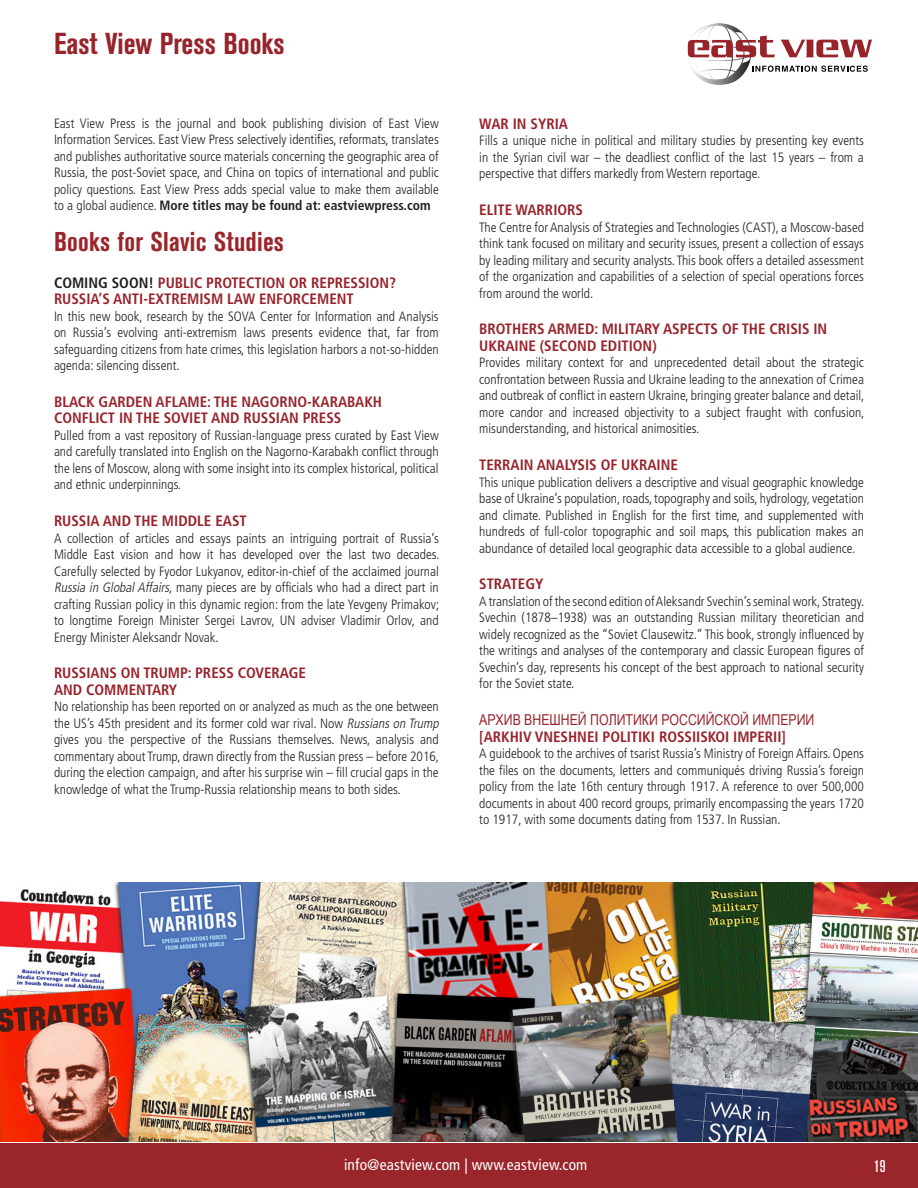
<style>
.page{position:relative;width:918px;height:1188px;background:#fff}
.page>*{position:absolute;margin:0;border:0;box-sizing:border-box;transform-origin:0 0}
.Page_Title_in_Red{font:700 condensed 30px "Akzidenz Grotesk BE";color:#98232b}
.Subhead{font:700 condensed 27px "Akzidenz Grotesk BE";letter-spacing:.01em;color:#9a262b}
.t1{font:500 condensed 16.8px "Akzidenz Grotesk BE";color:#fff}
.t2{font:condensed 15.45px "Frutiger LT Std";letter-spacing:.01em;color:#fff}
.NewFromEVTitle{font:700 condensed 15px/16.5px "Frutiger LT Std";color:#98232b}
.Body_Copy{font:300 condensed 13.5px/16.5px "Frutiger LT Std";color:#231f20;text-align:justify}
.s1{font-weight:700}
.s2{color:#231f20}
.s3{font-style:italic}
.s4{font-family:"Arial Narrow";font-weight:400;font-stretch:normal}
</style>
<div class="page">
<img style="left:0;top:882px;width:918px;height:260px">
<div style="left:0;top:1143px;width:918px;height:45px;background:#9a262b"></div>
<svg style="left:687px;top:23px;width:185px;height:62px"></svg>
<p class="Page_Title_in_Red" style="left:54px;top:26px;width:232px">East View Press Books</p>
<p class="Body_Copy" style="left:54px;top:115px;width:386px">East View Press is the journal and book publishing division of East View Information Services. East View Press selectively identifies, reformats, translates and publishes authoritative source materials concerning the geographic area of Russia, the post-Soviet space, and China on topics of international and public policy questions. East View Press adds special value to make them available to a global audience. <span class="s1">More titles may be found at: eastviewpress.com</span></p>
<p class="Subhead" style="left:54px;top:226px;width:232px">Books for Slavic Studies</p>
<p class="NewFromEVTitle" style="left:54px;top:274px;width:344px"><span class="s2">COMING SOON!</span> PUBLIC PROTECTION OR REPRESSION?<br>RUSSIA’S ANTI-EXTREMISM LAW ENFORCEMENT</p>
<p class="Body_Copy" style="left:54px;top:308px;width:386px">In this new book, research by the SOVA Center for Information and Analysis on Russia’s evolving anti-extremism laws presents evidence that, far from safeguarding citizens from hate crimes, this legislation harbors a not-so-hidden agenda: silencing dissent.</p>
<p class="NewFromEVTitle" style="left:54px;top:393px;width:330px">BLACK GARDEN AFLAME: THE NAGORNO-KARABAKH<br>CONFLICT IN THE SOVIET AND RUSSIAN PRESS</p>
<p class="Body_Copy" style="left:54px;top:427px;width:386px">Pulled from a vast repository of Russian-language press curated by East View and carefully translated into English on the Nagorno-Karabakh conflict through the lens of Moscow, along with some insight into its complex historical, political and ethnic underpinnings.</p>
<p class="NewFromEVTitle" style="left:54px;top:513px;width:194px">RUSSIA AND THE MIDDLE EAST</p>
<p class="Body_Copy" style="left:54px;top:530px;width:387px">A collection of articles and essays paints an intriguing portrait of Russia’s Middle East vision and how it has developed over the last two decades.<br>Carefully selected by Fyodor Lukyanov, editor-in-chief of the acclaimed journal <span class="s3">Russia in GlobalAffairs</span>, many pieces are by officials who had a direct part in crafting Russian policy in this dynamic region: from the late Yevgeny Primakov; to longtime Foreign Minister Sergei Lavrov, UN adviser Vladimir Orlov, and Energy Minister Aleksandr Novak.</p>
<p class="NewFromEVTitle" style="left:54px;top:665px;width:253px">RUSSIANS ON TRUMP: PRESS COVERAGE<br>AND COMMENTARY</p>
<p class="Body_Copy" style="left:54px;top:699px;width:389px;text-align:left">No relationship has been reported on or analyzed as much as the one between the US’s 45th president and its former cold war rival. Now <span class="s3">Russians on Trump </span>gives you the perspective of the Russians themselves. News, analysis and commentary about Trump, drawn directly from the Russian press – before 2016, during the election campaign, and after his surprise win – fill crucial gaps in the knowledge of what the Trump-Russia relationship means to both sides.</p>
<p class="NewFromEVTitle" style="left:479px;top:116px;width:90px">WAR IN SYRIA</p>
<p class="Body_Copy" style="left:479px;top:133px;width:386px">Fills a unique niche in political and military studies by presenting key events in the Syrian civil war – the deadliest conflict of the last 15 years – from a perspective that differs markedly from Western reportage.</p>
<p class="NewFromEVTitle" style="left:479px;top:202px;width:105px">ELITE WARRIORS</p>
<p class="Body_Copy" style="left:479px;top:219px;width:386px">The Centre for Analysis of Strategies and Technologies (CAST), a Moscow-based think tank focused on military and security issues, present a collection of essays by leading military and security analysts. This book offers a detailed assessment of the organization and capabilities of a selection of special operations forces from around the world.</p>
<p class="NewFromEVTitle" style="left:479px;top:321px;width:350px">BROTHERS ARMED: MILITARY ASPECTS OF THE CRISIS IN<br>UKRAINE (SECOND EDITION)</p>
<p class="Body_Copy" style="left:479px;top:355px;width:387px">Provides military context for and unprecedented detail about the strategic confrontation between Russia and Ukraine leading to the annexation of Crimea and outbreak of conflict in eastern Ukraine, bringing greater balance and detail, more candor and increased objectivity to a subject fraught with confusion, misunderstanding, and historical animosities.</p>
<p class="NewFromEVTitle" style="left:479px;top:457px;width:200px">TERRAIN ANALYSIS OF UKRAINE</p>
<p class="Body_Copy" style="left:479px;top:474px;width:386px">This unique publication delivers a descriptive and visual geographic knowledge base of Ukraine’s population, roads, topography and soils, hydrology, vegetation and climate. Published in English for the first time, and supplemented with hundreds of full-color topographic and soil maps, this publication makes an abundance of detailed local geographic data accessible to a global audience.</p>
<p class="NewFromEVTitle" style="left:479px;top:576px;width:66px">STRATEGY</p>
<p class="Body_Copy" style="left:479px;top:593px;width:387px">A translation of the second edition of Aleksandr Svechin’s seminal work, Strategy.<br>Svechin (1878–1938) was an outstanding Russian military theoretician and widely recognized as the “Soviet Clausewitz.” This book, strongly influenced by the writings and analyses of the contemporary and classic European figures of Svechin’s day, represents his concept of the best approach to national security for the Soviet state.</p>
<p class="NewFromEVTitle" style="left:479px;top:712px;width:337px"><span class="s4">АРХИВ ВНЕШНЕЙ ПОЛИТИКИ РОССИЙСКОЙ ИМПЕРИИ </span>[ARKHIV VNESHNEI POLITIKI ROSSIISKOI IMPERII]</p>
<p class="Body_Copy" style="left:479px;top:745px;width:386px">A guidebook to the archives of tsarist Russia’s Ministry of Foreign Affairs. Opens the files on the documents, letters and communiqués driving Russia’s foreign policy from the late 16th century through 1917. A reference to over 500,000 documents in about 400 record groups, primarily encompassing the years 1720 to 1917, with some documents dating from 1537. In Russian.</p>
<p class="t2" style="left:344px;top:1156px;width:245px">info@eastview.com | www.eastview.com</p>
<p class="t1" style="left:874px;top:1157px;width:13px">19</p>
</div>
